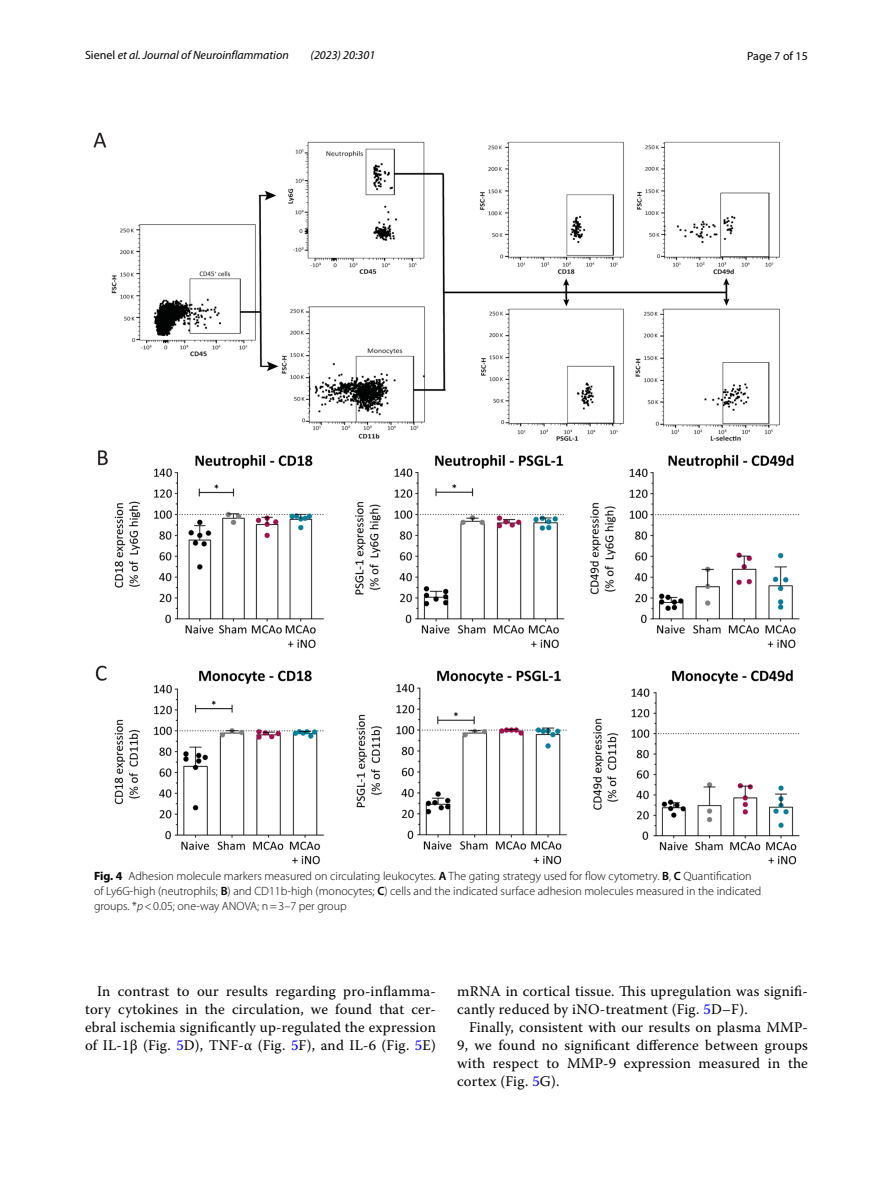
<style>
.page{position:relative;width:893px;height:1187px;background:#fff}
.page>*{position:absolute;margin:0;border:0;box-sizing:border-box;transform-origin:0 0}
.t1{font:14.7px/18px "Warnock Pro";letter-spacing:.015em;color:#000;text-align:justify}
.t2{font:300 12px/15px "Myriad Pro";color:#000}
.t3{font:italic 12px "Myriad Pro";color:#000}
.t4{font:12px "Myriad Pro";color:#000}
.s1{font-style:normal}
.s2{font-weight:700}
.s3{font-weight:600}
.s4{font-style:italic}
.s5{color:#00f}
</style>
<div class="page">
<img style="left:94px;top:133px;width:705px;height:731px">
<p class="t3" style="left:85px;top:48px;width:205px"><span class="s1">Sienel</span> et al. Journal of Neuroinflammation</p>
<p class="t3" style="left:311px;top:48px;width:66px">(2023) 20:301</p>
<p class="t4" style="left:747px;top:48px;width:62px">Page 7 of 15</p>
<p class="t2" style="left:94px;top:868px;width:669px"><span class="s2">Fig. 4</span> Adhesion molecule markers measured on circulating leukocytes. <span class="s3">A</span> The gating strategy used for flow cytometry. <span class="s3">B</span>, <span class="s3">C</span> Quantification of Ly6G-high (neutrophils; <span class="s3">B</span>) and CD11b-high (monocytes; <span class="s3">C</span>) cells and the indicated surface adhesion molecules measured in the indicated groups. *<span class="s4">p</span>&lt;0.05; one-way ANOVA; n=3–7 per group</p>
<p class="t1" style="left:85px;top:982px;width:352px;text-indent:12px">In contrast to our results regarding pro-inflamma&shy;tory cytokines in the circulation, we found that cer&shy;ebral ischemia significantly up-regulated the expression of IL-1β (Fig. <span class="s5">5</span>D), TNF-α (Fig. <span class="s5">5</span>F), and IL-6 (Fig. <span class="s5">5</span>E)</p>
<p class="t1" style="left:457px;top:982px;width:352px">mRNA in cortical tissue. This upregulation was signifi&shy;cantly reduced by iNO-treatment (Fig. <span class="s5">5</span>D–F).</p>
<p class="t1" style="left:457px;top:1018px;width:352px;text-indent:12px">Finally, consistent with our results on plasma MMP-9, we found no significant difference between groups with respect to MMP-9 expression measured in the cortex (Fig. <span class="s5">5</span>G).</p>
</div>
